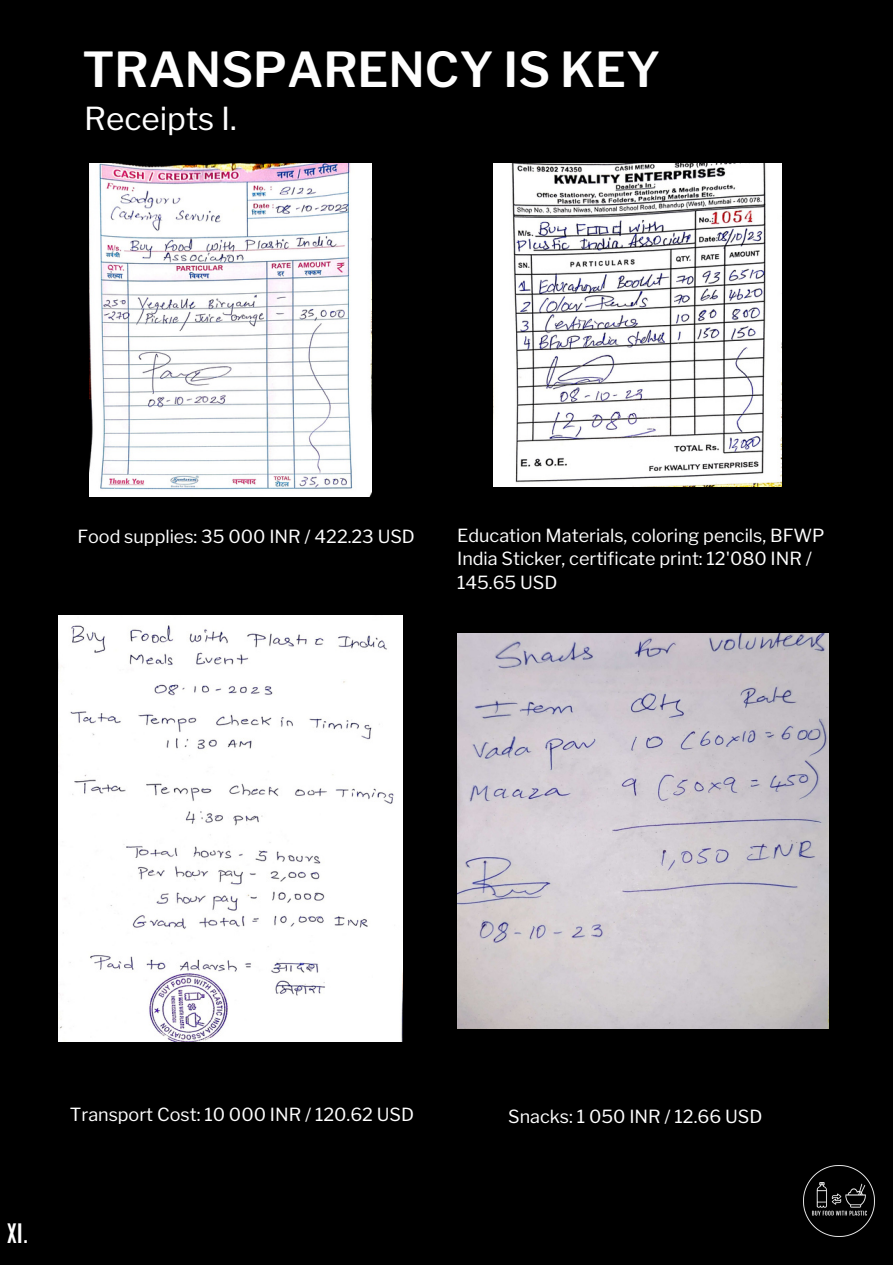
<style>
.page{position:relative;width:893px;height:1268px;background:#fff}
.page>*{position:absolute;margin:0;border:0;box-sizing:border-box;transform-origin:0 0}
.t1{font:600 48px "Libre Franklin";color:#fefefe}
.t2{font:31.5px "Libre Franklin";color:#fff}
.t3{font:700 22.5px "Antonio";color:#fefefe}
.t4{font:18px/23.5px "Libre Franklin";color:#fff}
</style>
<div class="page">
<div style="left:0;top:0;width:892px;height:1265px;background:#000"></div>
<img style="left:803px;top:1165px;width:70px;height:71px">
<img style="left:89px;top:163px;width:282px;height:333px">
<img style="left:493px;top:163px;width:288px;height:323px">
<img style="left:58px;top:615px;width:344px;height:426px">
<img style="left:457px;top:633px;width:371px;height:395px">
<p class="t1" style="left:82px;top:41px;width:579px">TRANSPARENCY IS KEY</p>
<p class="t2" style="left:84px;top:100px;width:154px">Receipts I.</p>
<p class="t4" style="left:77px;top:525px;width:339px">Food supplies: 35 000 INR / 422.23 USD</p>
<p class="t4" style="left:457px;top:523px;width:369px">Education Materials, coloring pencils, BFWP<br>India Sticker, certificate print: 12'080 INR /<br>145.65 USD</p>
<p class="t3" style="left:7px;top:1217px;width:23px">XI.</p>
<p class="t4" style="left:70px;top:1102px;width:345px">Transport Cost: 10 000 INR / 120.62 USD</p>
<p class="t4" style="left:508px;top:1104px;width:255px">Snacks: 1 050 INR / 12.66 USD</p>
</div>
